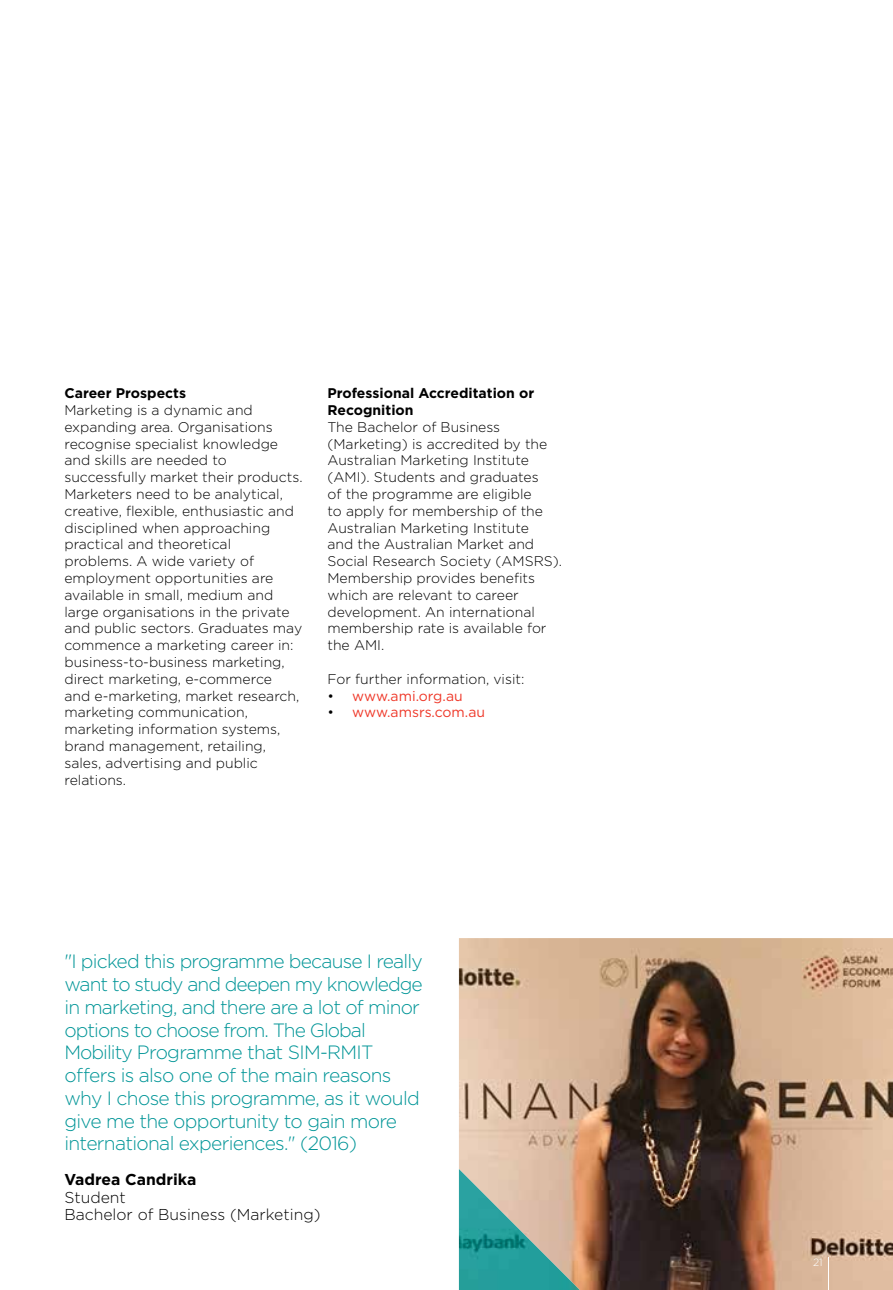
<style>
.page{position:relative;width:893px;height:1290px;background:#fff}
.page>*{position:absolute;margin:0;border:0;box-sizing:border-box;transform-origin:0 0}
.t1{font:300 19.25px/22.8px "Gotham";letter-spacing:-.04em;color:#009597}
.t2{font:300 15.75px/17.5px "Gotham";color:#000}
.t3{font:700 15.75px "Gotham";color:#000}
.t4{font:300 14px/16.8px "Gotham";color:#000}
.t5{font:700 14px/16.8px "Gotham";color:#000}
.t6{font:14px "Gotham";color:#ef3829}
.t7{font:300 10.5px "Gotham";color:#fff}
.s1{font-weight:300;color:#000}
</style>
<div class="page">
<img style="left:459px;top:938px;width:434px;height:352px">
<img style="left:459px;top:1169px;width:121px;height:121px">
<hr style="left:828px;top:1258px;width:1px;height:32px;background:#fff">
<p class="t5" style="left:64px;top:385px;width:123px">Career Prospects</p>
<p class="t4" style="left:64px;top:401px;width:240px">Marketing is a dynamic and expanding area. Organisations recognise specialist knowledge and skills are needed to successfully market their products.<br>Marketers need to be analytical, creative, flexible, enthusiastic and disciplined when approaching practical and theoretical<br>problems. A wide variety of employment opportunities are available in small, medium and large organisations in the private and public sectors. Graduates may commence a marketing career in: business-to-business marketing, direct marketing, e-commerce<br>and e-marketing, market research, marketing communication, marketing information systems, brand management, retailing, sales, advertising and public relations.</p>
<p class="t5" style="left:327px;top:385px;width:208px">Professional Accreditation or<br>Recognition</p>
<p class="t4" style="left:327px;top:418px;width:236px">The Bachelor of Business (Marketing) is accredited by the<br>Australian Marketing Institute (AMI). Students and graduates<br>of the programme are eligible<br>to apply for membership of the<br>Australian Marketing Institute<br>and the Australian Market and<br>Social Research Society (AMSRS).<br>Membership provides benefits which are relevant to career development. An international membership rate is available for the AMI.</p>
<p class="t4" style="left:327px;top:670px;width:199px">For further information, visit:</p>
<p class="t6" style="left:327px;top:687px;width:137px"><span class="s1">•</span> www.ami.org.au</p>
<p class="t6" style="left:327px;top:703px;width:159px"><span class="s1">•</span> www.amsrs.com.au</p>
<p class="t1" style="left:64px;top:950px;width:360px">"I picked this programme because I really want to study and deepen my knowledge in marketing, and there are a lot of minor options to choose from. The Global Mobility Programme that SIM-RMIT offers is also one of the main reasons why I chose this programme, as it would give me the opportunity to gain more international experiences." (2016)</p>
<p class="t3" style="left:64px;top:1169px;width:133px">Vadrea Candrika</p>
<p class="t2" style="left:64px;top:1188px;width:258px">Student<br>Bachelor of Business (Marketing)</p>
<p class="t7" style="left:813px;top:1256px;width:11px">21</p>
</div>
